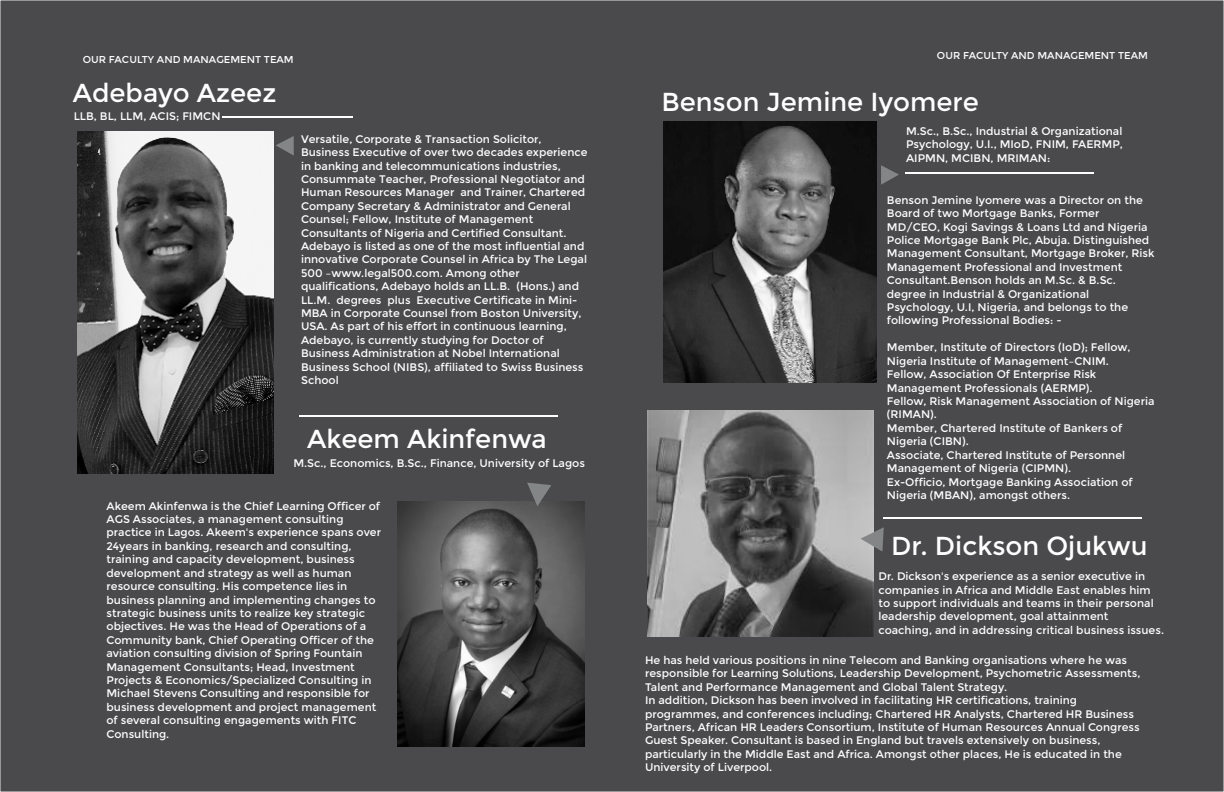
<style>
.page{position:relative;width:1224px;height:792px;background:#4a4a4d}
.page>*{position:absolute;margin:0;border:0;box-sizing:border-box;transform-origin:0 0}
.t1{font:26px "Montserrat";color:#fefefe}
.t2{font:11px/13.4px "Montserrat";color:#fefefe}
.t3{font:10px "Montserrat";color:#fefefe}
</style>
<div class="page">
<hr style="left:222px;top:116px;width:131px;height:2px;background:#fefefe">
<hr style="left:905px;top:173px;width:189px;height:1px;background:#fefefe">
<hr style="left:299px;top:415px;width:259px;height:1px;background:#fefefe">
<hr style="left:883px;top:517px;width:258px;height:2px;background:#fefefe">
<img style="left:77px;top:131px;width:196px;height:343px">
<img style="left:398px;top:502px;width:186px;height:244px">
<img style="left:663px;top:121px;width:213px;height:261px">
<svg style="left:527px;top:483px;width:24px;height:23px"></svg>
<svg style="left:881px;top:165px;width:18px;height:20px"></svg>
<svg style="left:276px;top:136px;width:18px;height:20px"></svg>
<img style="left:647px;top:410px;width:226px;height:226px">
<svg style="left:861px;top:527px;width:23px;height:25px"></svg>
<p class="t3" style="left:83px;top:54px;width:212px">OUR FACULTY AND MANAGEMENT TEAM</p>
<p class="t3" style="left:937px;top:50px;width:212px">OUR FACULTY AND MANAGEMENT TEAM</p>
<h1 class="t1" style="left:73px;top:78px;width:205px">Adebayo Azeez</h1>
<h1 class="t1" style="left:661px;top:87px;width:319px">Benson Jemine Iyomere</h1>
<p class="t2" style="left:74px;top:110px;width:148px">LLB, BL, LLM, ACIS; FIMCN</p>
<p class="t2" style="left:301px;top:132px;width:288px">Versatile, Corporate &amp; Transaction Solicitor, Business Executive of over two decades experience in banking and telecommunications industries, Consummate Teacher, Professional Negotiator and Human Resources Manager and Trainer, Chartered Company Secretary &amp; Administrator and General Counsel; Fellow, Institute of Management Consultants of Nigeria and Certified Consultant.<br>Adebayo is listed as one of the most influential and innovative Corporate Counsel in Africa by The Legal 500 –www.legal500.com. Among other qualifications, Adebayo holds an LL.B. (Hons.) and LL.M. degrees plus Executive Certificate in Mini-MBA in Corporate Counsel from Boston University, USA. As part of his effort in continuous learning, Adebayo, is currently studying for Doctor of Business Administration at Nobel International Business School (NIBS), affiliated to Swiss Business School</p>
<h1 class="t1" style="left:307px;top:424px;width:241px">Akeem Akinfenwa</h1>
<p class="t2" style="left:293px;top:457px;width:293px">M.Sc., Economics, B.Sc., Finance, University of Lagos</p>
<p class="t2" style="left:107px;top:499px;width:276px">Akeem Akinfenwa is the Chief Learning Officer of AGS Associates, a management consulting practice in Lagos. Akeem's experience spans over 24years in banking, research and consulting, training and capacity development, business development and strategy as well as human resource consulting. His competence lies in business planning and implementing changes to strategic business units to realize key strategic objectives. He was the Head of Operations of a Community bank, Chief Operating Officer of the aviation consulting division of Spring Fountain Management Consultants; Head, Investment Projects &amp; Economics/Specialized Consulting in Michael Stevens Consulting and responsible for business development and project management of several consulting engagements with FITC Consulting.</p>
<p class="t2" style="left:906px;top:124px;width:218px;text-align:justify">M.Sc., B.Sc., Industrial &amp; Organizational Psychology, U.I., MIoD, FNIM, FAERMP, AIPMN, MCIBN, MRIMAN:</p>
<p class="t2" style="left:887px;top:193px;width:269px">Benson Jemine Iyomere was a Director on the Board of two Mortgage Banks, Former MD/CEO, Kogi Savings &amp; Loans Ltd and Nigeria Police Mortgage Bank Plc, Abuja. Distinguished Management Consultant, Mortgage Broker, Risk Management Professional and Investment Consultant.Benson holds an M.Sc. &amp; B.Sc. degree in Industrial &amp; Organizational Psychology, U.I, Nigeria, and belongs to the following Professional Bodies: -</p>
<p class="t2" style="left:887px;top:341px;width:245px">Member, Institute of Directors (IoD); Fellow,<br>Nigeria Institute of Management–CNIM.</p>
<p class="t2" style="left:887px;top:368px;width:269px">Fellow, Association Of Enterprise Risk Management Professionals (AERMP).<br>Fellow, Risk Management Association of Nigeria (RIMAN).</p>
<p class="t2" style="left:887px;top:421px;width:237px">Member, Chartered Institute of Bankers of<br>Nigeria (CIBN).</p>
<p class="t2" style="left:887px;top:448px;width:240px">Associate, Chartered Institute of Personnel<br>Management of Nigeria (CIPMN).</p>
<p class="t2" style="left:887px;top:475px;width:247px">Ex-Officio, Mortgage Banking Association of<br>Nigeria (MBAN), amongst others.</p>
<h1 class="t1" style="left:891px;top:531px;width:258px">Dr. Dickson Ojukwu</h1>
<p class="t2" style="left:878px;top:570px;width:287px">Dr. Dickson's experience as a senior executive in companies in Africa and Middle East enables him to support individuals and teams in their personal leadership development, goal attainment coaching, and in addressing critical business issues.</p>
<p class="t2" style="left:645px;top:653px;width:497px">He has held various positions in nine Telecom and Banking organisations where he was responsible for Learning Solutions, Leadership Development, Psychometric Assessments, Talent and Performance Management and Global Talent Strategy.<br>In addition, Dickson has been involved in facilitating HR certifications, training programmes, and conferences including; Chartered HR Analysts, Chartered HR Business Partners, African HR Leaders Consortium, Institute of Human Resources Annual Congress Guest Speaker. Consultant is based in England but travels extensively on business, particularly in the Middle East and Africa. Amongst other places, He is educated in the University of Liverpool.</p>
</div>
